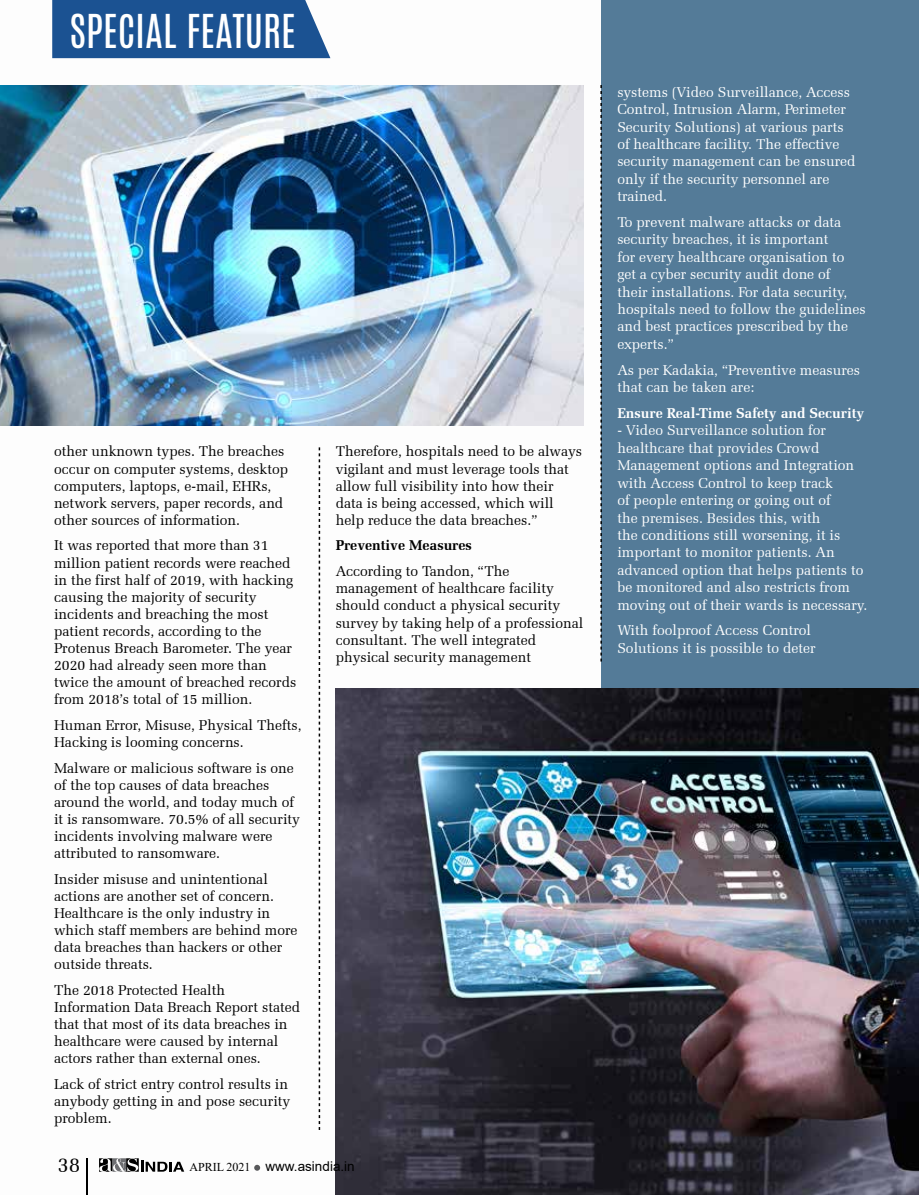
<style>
.page{position:relative;width:919px;height:1195px;background:#fff}
.page>*{position:absolute;margin:0;border:0;box-sizing:border-box;transform-origin:0 0}
.t1{font:39px "Antonio";color:#fff}
.t2{font:21px "Zapf Elliptical 711 BT";color:#000}
.t3{font:14.25px/17.1px "Zapf Elliptical 711 BT";color:#000}
.t4{font:14.25px/17.4px "Zapf Elliptical 711 BT";color:#fff}
.t5{font:700 14.25px "Zapf Elliptical 711 BT";color:#fff}
.t6{font:700 14.25px "Zapf Elliptical 711 BT";color:#000}
.t7{font:13.5px "Arial";color:#000}
.s1{font-family:"Times New Roman";font-size:12px}
</style>
<div class="page">
<div style="left:602px;top:0;width:316px;height:1195px;background:#547b98"></div>
<hr style="left:87px;top:1158px;width:1px;height:37px;background:#000">
<svg style="left:318px;top:447px;width:2px;height:683px"></svg>
<svg style="left:600px;top:85px;width:2px;height:577px"></svg>
<div style="left:52px;top:0;width:278px;height:58px;background:#1b5292"></div>
<img style="left:0;top:86px;width:583px;height:339px">
<img style="left:335px;top:688px;width:583px;height:507px">
<svg style="left:99px;top:1158px;width:85px;height:14px"></svg>
<svg style="left:254px;top:1165px;width:6px;height:6px"></svg>
<h1 class="t1" style="left:69px;top:2px;width:228px">SPECIAL FEATURE</h1>
<p class="t3" style="left:335px;top:443px;width:248px">Therefore, hospitals need to be always vigilant and must leverage tools that allow full visibility into how their data is being accessed, which will help reduce the data breaches.”</p>
<p class="t6" style="left:335px;top:537px;width:138px">Preventive Measures</p>
<p class="t3" style="left:335px;top:562px;width:249px">According to Tandon, “The management of healthcare facility should conduct a physical security survey by taking help of a professional consultant. The well integrated physical security management</p>
<p class="t3" style="left:54px;top:443px;width:236px">other unknown types. The breaches occur on computer systems, desktop computers, laptops, e-mail, EHRs, network servers, paper records, and other sources of information.</p>
<p class="t3" style="left:54px;top:537px;width:244px">It was reported that more than 31 million patient records were reached in the first half of 2019, with hacking causing the majority of security incidents and breaching the most patient records, according to the Protenus Breach Barometer. The year 2020 had already seen more than twice the amount of breached records from 2018’s total of 15 million.</p>
<p class="t3" style="left:54px;top:716px;width:249px">Human Error, Misuse, Physical Thefts,<br>Hacking is looming concerns.</p>
<p class="t3" style="left:54px;top:759px;width:247px">Malware or malicious software is one of the top causes of data breaches around the world, and today much of it is ransomware. 70.5% of all security incidents involving malware were attributed to ransomware.</p>
<p class="t3" style="left:54px;top:870px;width:245px">Insider misuse and unintentional actions are another set of concern.<br>Healthcare is the only industry in which staff members are behind more data breaches than hackers or other outside threats.</p>
<p class="t3" style="left:54px;top:981px;width:248px">The 2018 Protected Health Information Data Breach Report stated that that most of its data breaches in healthcare were caused by internal actors rather than external ones.</p>
<p class="t3" style="left:54px;top:1075px;width:238px">Lack of strict entry control results in anybody getting in and pose security problem.</p>
<h2 class="t2" style="left:57px;top:1152px;width:25px">38</h2>
<p class="t7" style="left:189px;top:1157px;width:167px"><span class="s1">APRIL 2021</span> www.asindia.in</p>
<p class="t4" style="left:617px;top:83px;width:240px">systems (Video Surveillance, Access Control, Intrusion Alarm, Perimeter Security Solutions) at various parts of healthcare facility. The effective security management can be ensured only if the security personnel are trained.</p>
<p class="t4" style="left:617px;top:213px;width:250px">To prevent malware attacks or data security breaches, it is important<br>for every healthcare organisation to get a cyber security audit done of<br>their installations. For data security, hospitals need to follow the guidelines and best practices prescribed by the experts.”</p>
<p class="t4" style="left:617px;top:361px;width:244px">As per Kadakia, “Preventive measures that can be taken are:</p>
<p class="t5" style="left:617px;top:405px;width:248px">Ensure Real-Time Safety and Security</p>
<p class="t4" style="left:617px;top:422px;width:251px">- Video Surveillance solution for healthcare that provides Crowd Management options and Integration with Access Control to keep track<br>of people entering or going out of<br>the premises. Besides this, with<br>the conditions still worsening, it is important to monitor patients. An advanced option that helps patients to be monitored and also restricts from moving out of their wards is necessary.</p>
<p class="t4" style="left:617px;top:622px;width:200px">With foolproof Access Control<br>Solutions it is possible to deter</p>
</div>
